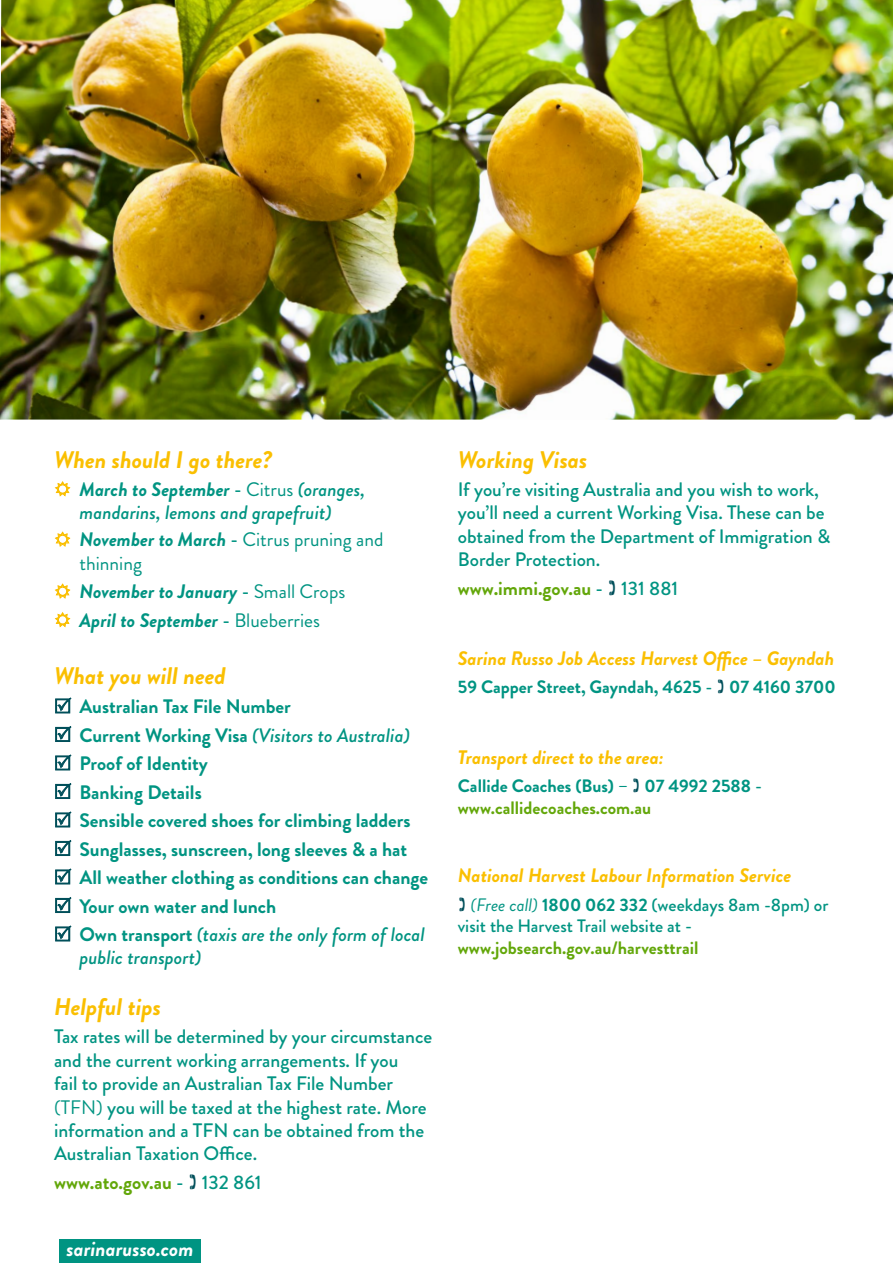
<style>
.page{position:relative;width:893px;height:1263px;background:#fff}
.page>*{position:absolute;margin:0;border:0;box-sizing:border-box;transform-origin:0 0}
.t1{font:italic 700 24px "Brandon Grotesque";color:#fabf01}
.t2{font:italic 700 21px "Brandon Grotesque";color:#fff}
.t3{font:500 19.5px/23.4px "Brandon Grotesque";color:#009482}
.t4{font:700 19.5px/28.5px "Brandon Grotesque";color:#009482}
.t5{font:italic 700 19.5px "Brandon Grotesque";color:#fabf01}
.t6{font:italic 500 19.5px/23.4px "Brandon Grotesque";color:#009482}
.t7{font:italic 700 19.5px/28.5px "Brandon Grotesque";color:#009482}
.t8{font:700 19.5px "Brandon Grotesque";color:#63a70a}
.t9{font:19.5px/23.4px "Brandon Grotesque";color:#009482}
.t10{font:700 18px/21.6px "Brandon Grotesque";color:#009482}
.t11{font:500 18px/21.6px "Brandon Grotesque";color:#009482}
.t12{font:700 18px "Brandon Grotesque";color:#63a70a}
.s1{font-weight:700}
.s2{font-style:normal}
.s3{font-weight:400;font-style:normal}
.s4{font-weight:700;font-style:italic}
.s5{font-weight:500}
.s6{font-weight:500;font-style:normal}
.s7{font-weight:500;font-style:italic}
.s8{font-weight:400}
.s9{font-weight:500;color:#009482}
.s10{color:#63a70a}
.s11{font-weight:400;font-style:italic}
</style>
<div class="page">
<img style="left:0;top:0;width:893px;height:420px">
<div style="left:59px;top:1239px;width:142px;height:24px;background:#009482"></div>
<svg style="left:54px;top:481px;width:17px;height:16px"></svg>
<svg style="left:54px;top:531px;width:17px;height:16px"></svg>
<svg style="left:55px;top:583px;width:16px;height:16px"></svg>
<svg style="left:54px;top:612px;width:17px;height:16px"></svg>
<svg style="left:55px;top:697px;width:17px;height:17px"></svg>
<svg style="left:55px;top:726px;width:17px;height:16px"></svg>
<svg style="left:55px;top:754px;width:17px;height:17px"></svg>
<svg style="left:55px;top:783px;width:17px;height:16px"></svg>
<svg style="left:55px;top:811px;width:17px;height:17px"></svg>
<svg style="left:55px;top:840px;width:17px;height:16px"></svg>
<svg style="left:55px;top:868px;width:17px;height:17px"></svg>
<svg style="left:55px;top:897px;width:17px;height:16px"></svg>
<svg style="left:55px;top:925px;width:17px;height:17px"></svg>
<p class="t1" style="left:54px;top:442px;width:220px">When should I go there?</p>
<p class="t6" style="left:80px;top:478px;width:287px"><span class="s1">March to September</span> <span class="s2">-</span> <span class="s3">Citrus</span> (oranges, mandarins, lemons and grapefruit)</p>
<p class="t9" style="left:80px;top:528px;width:305px"><span class="s4">November to March</span> <span class="s5">-</span> Citrus pruning and thinning</p>
<p class="t7" style="left:80px;top:578px;width:267px">November to January <span class="s6">-</span> <span class="s3">Small Crops<br></span>April to September <span class="s6">-</span> <span class="s3">Blueberries</span></p>
<p class="t1" style="left:54px;top:659px;width:173px">What you will need</p>
<p class="t4" style="left:80px;top:692px;width:350px">Australian Tax File Number<br>Current Working Visa <span class="s7">(Visitors to Australia)<br></span>Proof of Identity<br>Banking Details<br>Sensible covered shoes for climbing ladders Sunglasses, sunscreen, long sleeves &amp; a hat All weather clothing as conditions can change Your own water and lunch<br>Own transport <span class="s7">(taxis are the only form of local</span></p>
<p class="t6" style="left:80px;top:946px;width:123px">public transport)</p>
<p class="t1" style="left:54px;top:989px;width:108px">Helpful tips</p>
<p class="t3" style="left:54px;top:1025px;width:380px">Tax rates will be determined by your circumstance and the current working arrangements. If you<br>fail to provide an Australian Tax File Number <span class="s8">(TFN)</span> you will be taxed at the highest rate. More information and a TFN can be obtained from the Australian Taxation Office.</p>
<p class="t8" style="left:54px;top:1168px;width:209px">www.ato.gov.au <span class="s9">- 132 861</span></p>
<p class="t2" style="left:67px;top:1234px;width:128px">sarinarusso.com</p>
<p class="t1" style="left:458px;top:442px;width:131px">Working Visas</p>
<p class="t3" style="left:458px;top:478px;width:374px">If you’re visiting Australia and you wish to work, you’ll need a current Working Visa. These can be obtained from the Department of Immigration &amp; Border Protection.</p>
<p class="t8" style="left:458px;top:574px;width:222px">www.immi.gov.au <span class="s9">- 131 881</span></p>
<p class="t5" style="left:458px;top:644px;width:378px">Sarina Russo Job Access Harvest Office – Gayndah</p>
<p class="t10" style="left:458px;top:677px;width:379px">59 Capper Street, Gayndah, 4625 <span class="s5">-</span> 07 4160 3700</p>
<p class="t5" style="left:458px;top:743px;width:208px">Transport direct to the area:</p>
<p class="t10" style="left:458px;top:775px;width:306px">Callide Coaches (Bus) <span class="s5">–</span> 07 4992 2588 <span class="s5">- </span><span class="s10">www.callidecoaches.com.au</span></p>
<p class="t5" style="left:458px;top:862px;width:335px">National Harvest Labour Information Service</p>
<p class="t11" style="left:458px;top:894px;width:372px;text-indent:13px"><span class="s11">(Free call)</span> <span class="s1">1800 062 332</span> (weekdays 8am -8pm) or visit the Harvest Trail website at -</p>
<p class="t12" style="left:458px;top:935px;width:242px">www.jobsearch.gov.au/harvesttrail</p>
</div>
